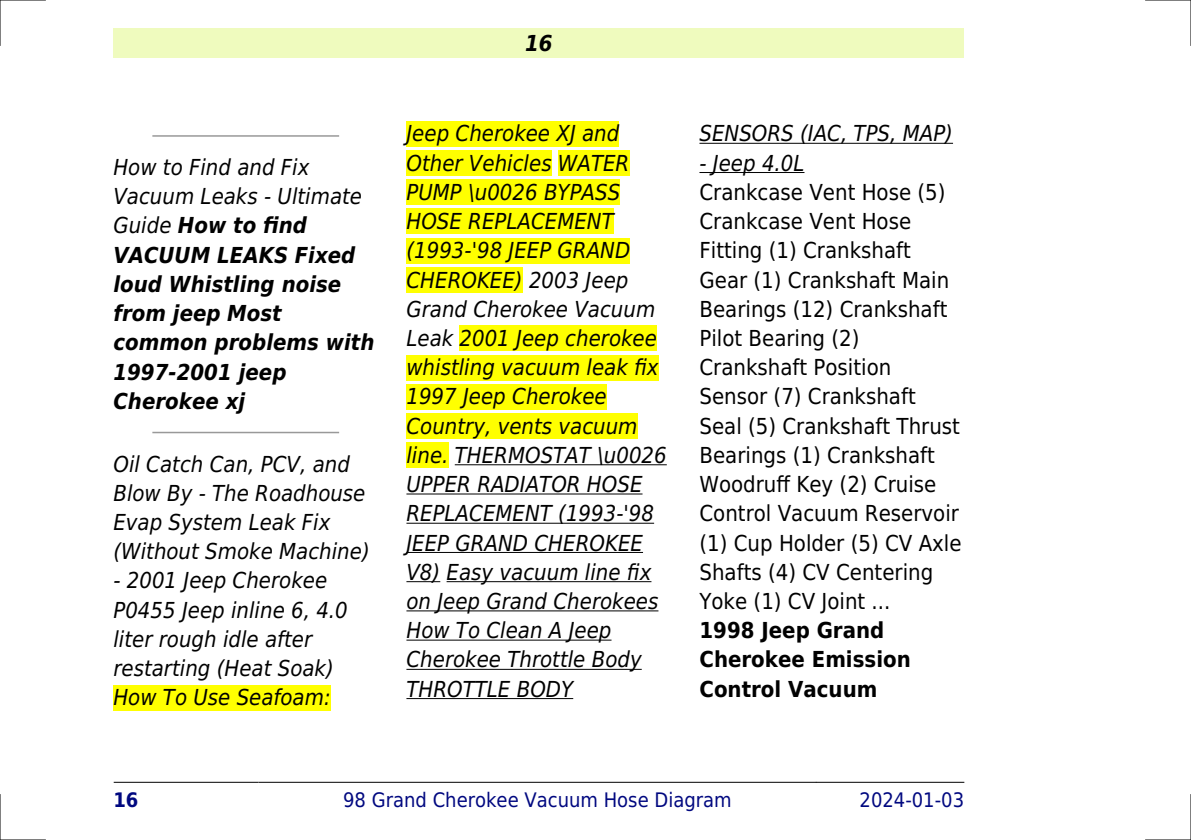
<style>
.page{position:relative;width:1191px;height:840px;background:#fff}
.page>*{position:absolute;margin:0;border:0;box-sizing:border-box;transform-origin:0 0}
.t1{font:italic 22px/29.2px "DejaVu Sans Condensed";color:#000}
.t2{font:22px/29.2px "DejaVu Sans Condensed";color:#000}
.t3{font:italic 700 22px/29.2px "DejaVu Sans Condensed";color:#000}
.t4{font:700 22px/29.2px "DejaVu Sans Condensed";color:#000}
.t5{font:20px "DejaVu Sans Condensed";color:#000880}
.t6{font:700 20px "DejaVu Sans Condensed";color:#000880}
.s1{font-weight:400}
</style>
<div class="page">
<div style="left:113px;top:28px;width:851px;height:30px;background:#effbbe"></div>
<hr style="left:114px;top:781px;width:144px;height:1px;background:#000">
<hr style="left:259px;top:781px;width:557px;height:1px;background:#000">
<hr style="left:816px;top:781px;width:148px;height:1px;background:#000">
<hr style="left:153px;top:135px;width:185px;height:2px;background:#999">
<hr style="left:153px;top:431px;width:185px;height:2px;background:#999">
<div style="left:113px;top:684px;width:218px;height:26px;background:#ff0"></div>
<div style="left:406px;top:121px;width:213px;height:25px;background:#ff0"></div>
<div style="left:406px;top:150px;width:145px;height:26px;background:#ff0"></div>
<div style="left:558px;top:150px;width:71px;height:26px;background:#ff0"></div>
<div style="left:406px;top:179px;width:214px;height:26px;background:#ff0"></div>
<div style="left:406px;top:208px;width:208px;height:26px;background:#ff0"></div>
<div style="left:406px;top:238px;width:224px;height:25px;background:#ff0"></div>
<div style="left:406px;top:267px;width:117px;height:25px;background:#ff0"></div>
<div style="left:459px;top:325px;width:198px;height:26px;background:#ff0"></div>
<div style="left:406px;top:354px;width:252px;height:26px;background:#ff0"></div>
<div style="left:406px;top:384px;width:201px;height:25px;background:#ff0"></div>
<div style="left:406px;top:413px;width:231px;height:25px;background:#ff0"></div>
<div style="left:406px;top:442px;width:42px;height:26px;background:#ff0"></div>
<hr style="left:455px;top:464px;width:212px;height:1px;background:#000">
<hr style="left:406px;top:493px;width:236px;height:1px;background:#000">
<hr style="left:406px;top:522px;width:248px;height:1px;background:#000">
<hr style="left:406px;top:551px;width:237px;height:1px;background:#000">
<hr style="left:406px;top:581px;width:34px;height:1px;background:#000">
<hr style="left:446px;top:581px;width:205px;height:1px;background:#000">
<hr style="left:406px;top:610px;width:252px;height:1px;background:#000">
<hr style="left:406px;top:639px;width:205px;height:1px;background:#000">
<hr style="left:406px;top:668px;width:236px;height:1px;background:#000">
<hr style="left:406px;top:697px;width:167px;height:1px;background:#000">
<hr style="left:699px;top:143px;width:254px;height:1px;background:#000">
<hr style="left:699px;top:172px;width:105px;height:1px;background:#000">
<hr style="left:0;top:0;width:45px;height:1px;background:#000">
<hr style="left:1145px;top:0;width:46px;height:1px;background:#000">
<hr style="left:0;top:839px;width:45px;height:1px;background:#000">
<hr style="left:1145px;top:839px;width:46px;height:1px;background:#000">
<hr style="left:0;top:0;width:1px;height:45px;background:#000">
<hr style="left:0;top:794px;width:1px;height:45px;background:#000">
<hr style="left:1190px;top:0;width:1px;height:45px;background:#000">
<hr style="left:1190px;top:794px;width:1px;height:45px;background:#000">
<p class="t3" style="left:113px;top:153px;width:263px"><span class="s1">How to Find and Fix<br>Vacuum Leaks - Ultimate<br>Guide</span> How to find<br>VACUUM LEAKS Fixed loud Whistling noise from jeep Most common problems with<br>1997-2001 jeep<br>Cherokee xj</p>
<p class="t1" style="left:113px;top:449px;width:258px">Oil Catch Can, PCV, and<br>Blow By - The Roadhouse<br>Evap System Leak Fix (Without Smoke Machine)</p>
<p class="t1" style="left:113px;top:566px;width:236px">- 2001 Jeep Cherokee<br>P0455 Jeep inline 6, 4.0 liter rough idle after restarting (Heat Soak)<br>How To Use Seafoam:</p>
<p class="t3" style="left:525px;top:28px;width:29px">16</p>
<p class="t1" style="left:406px;top:119px;width:262px">Jeep Cherokee XJ and<br>Other Vehicles WATER<br>PUMP \u0026 BYPASS<br>HOSE REPLACEMENT (1993-'98 JEEP GRAND<br>CHEROKEE) 2003 Jeep<br>Grand Cherokee Vacuum<br>Leak 2001 Jeep cherokee whistling vacuum leak fix<br>1997 Jeep Cherokee<br>Country, vents vacuum line. THERMOSTAT \u0026<br>UPPER RADIATOR HOSE<br>REPLACEMENT (1993-'98<br>JEEP GRAND CHEROKEE<br>V8) Easy vacuum line fix on Jeep Grand Cherokees<br>How To Clean A Jeep<br>Cherokee Throttle Body<br>THROTTLE BODY</p>
<p class="t1" style="left:699px;top:119px;width:255px">SENSORS (IAC, TPS, MAP)</p>
<p class="t1" style="left:699px;top:148px;width:106px">- Jeep 4.0L</p>
<p class="t2" style="left:699px;top:177px;width:264px">Crankcase Vent Hose (5)<br>Crankcase Vent Hose<br>Fitting (1) Crankshaft<br>Gear (1) Crankshaft Main<br>Bearings (12) Crankshaft<br>Pilot Bearing (2)<br>Crankshaft Position<br>Sensor (7) Crankshaft<br>Seal (5) Crankshaft Thrust<br>Bearings (1) Crankshaft<br>Woodruff Key (2) Cruise<br>Control Vacuum Reservoir (1) Cup Holder (5) CV Axle<br>Shafts (4) CV Centering<br>Yoke (1) CV Joint ...</p>
<p class="t4" style="left:699px;top:615px;width:213px">1998 Jeep Grand<br>Cherokee Emission<br>Control Vacuum</p>
<p class="t6" style="left:113px;top:787px;width:27px">16</p>
<p class="t5" style="left:343px;top:787px;width:390px">98 Grand Cherokee Vacuum Hose Diagram</p>
<p class="t5" style="left:859px;top:787px;width:106px">2024-01-03</p>
</div>
